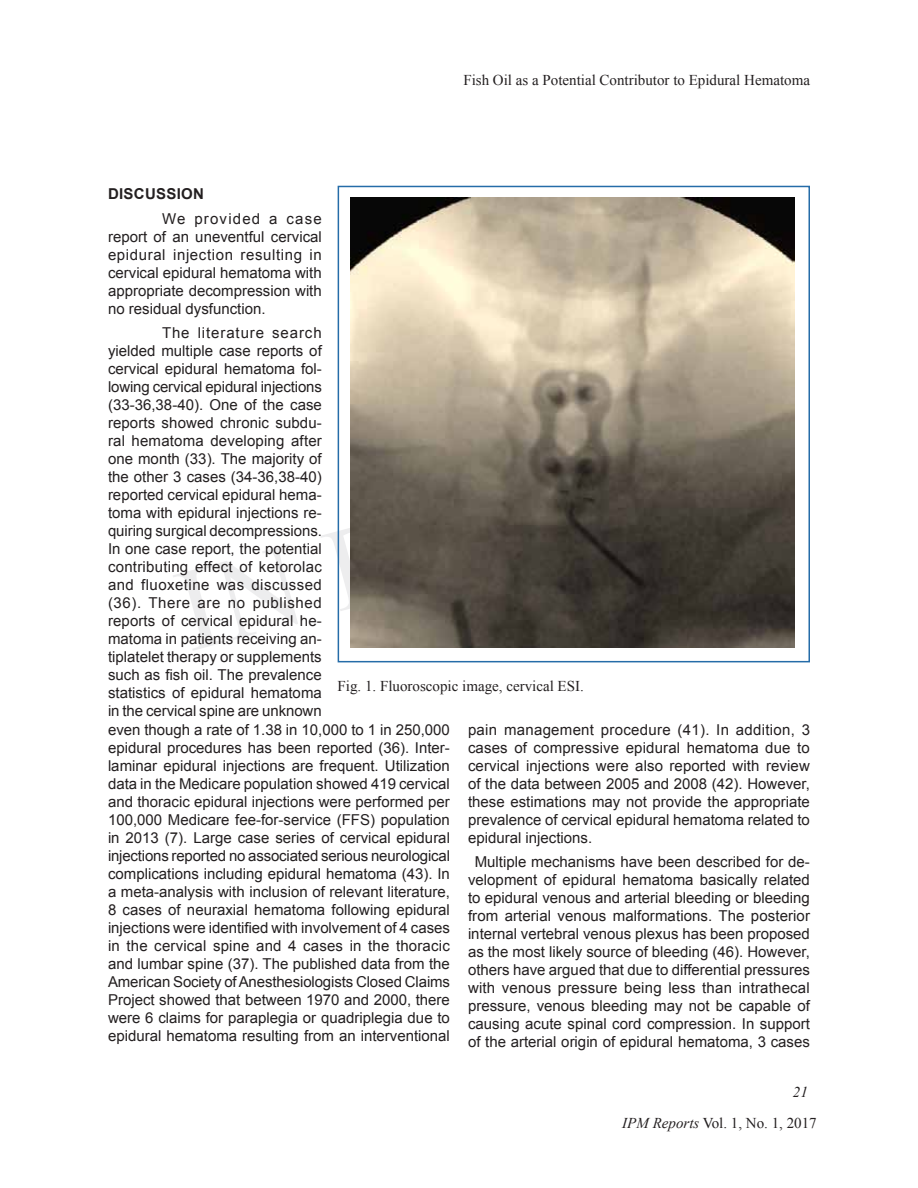
<style>
.page{position:relative;width:918px;height:1188px;background:#fff}
.page>*{position:absolute;margin:0;border:0;box-sizing:border-box;transform-origin:0 0}
.t1{font:15px/18px "Arial";color:#231f20;text-align:justify}
.t2{font:15px/30.2px "Times New Roman";color:#231f20}
.t3{font:700 15px "Arial";color:#231f20}
.s1{font-style:italic}
</style>
<div class="page">
<div style="left:338px;top:186px;width:472px;height:476px;border:2px solid #256ca8"></div>
<img style="left:350px;top:197px;width:444px;height:451px">
<p class="t2" style="left:463px;top:64px;width:348px">Fish Oil as a Potential Contributor to Epidural Hematoma</p>
<p class="t3" style="left:108px;top:184px;width:47px">DISCUSSI</p>
<p class="t3" style="left:181px;top:184px;width:22px">ON</p>
<p class="t1" style="left:108px;top:209px;width:215px;text-indent:54px">We provided a case report of an uneventful cervical epidural injection resulting in cervical epidural hematoma with appropriate decompression with no residual dysfunction.</p>
<p class="t1" style="left:108px;top:324px;width:215px;text-indent:54px">The literature search yielded multiple case reports of cervical epidural hematoma fol&shy;lowing cervical epidural injections (33-36,38-40). One of the case reports showed chronic subdu&shy;ral hematoma developing after one month (33). The majority of the other 3 cases (34-36,38-40) reported cervical epidural hema&shy;toma with epidural injections re&shy;quiring surgical decompressions.<br>In one case report, the potential contributing effect of ketorolac and fluoxetine was discussed (36). There are no published reports of cervical epidural he&shy;matoma in patients receiving an&shy;tiplatelet therapy or supplements such as fish oil. The prevalence statistics of epidural hematoma in the cervical spine are unknown</p>
<p class="t2" style="left:338px;top:670px;width:248px">Fig. 1. Fluoroscopic image, cervical ESI.</p>
<p class="t1" style="left:108px;top:720px;width:344px">even though a rate of 1.38 in 10,000 to 1 in 250,000 epidural procedures has been reported (36). Inter&shy;laminar epidural injections are frequent. Utilization data in the Medicare population showed 419 cervical and thoracic epidural injections were performed per 100,000 Medicare fee-for-service (FFS) population in 2013 (7). Large case series of cervical epidural injections reported no associated serious neurological complications including epidural hematoma (43). In a meta-analysis with inclusion of relevant literature, 8 cases of neuraxial hematoma following epidural injections were identified with involvement of 4 cases in the cervical spine and 4 cases in the thoracic and lumbar spine (37). The published data from the American Society of Anesthesiologists Closed Claims Project showed that between 1970 and 2000, there were 6 claims for paraplegia or quadriplegia due to epidural hematoma resulting from an interventional</p>
<p class="t1" style="left:468px;top:720px;width:344px">pain management procedure (41). In addition, 3 cases of compressive epidural hematoma due to cervical injections were also reported with review of the data between 2005 and 2008 (42). However, these estimations may not provide the appropriate prevalence of cervical epidural hematoma related to epidural injections.</p>
<p class="t1" style="left:468px;top:853px;width:344px;text-align:center">Multiple mechanisms have been described for de&shy;velopment of epidural hematoma basically related to epidural venous and arterial bleeding or bleeding from arterial venous malformations. The posterior internal vertebral venous plexus has been proposed as the most likely source of bleeding (46). However, others have argued that due to differential pressures with venous pressure being less than intrathecal pressure, venous bleeding may not be capable of causing acute spinal cord compression. In support of the arterial origin of epidural hematoma, 3 cases</p>
<p class="t2" style="left:622px;top:1077px;width:196px;text-indent:171px"><span class="s1">21<br>IPM Reports</span> Vol. 1, No. 1, 2017</p>
</div>
